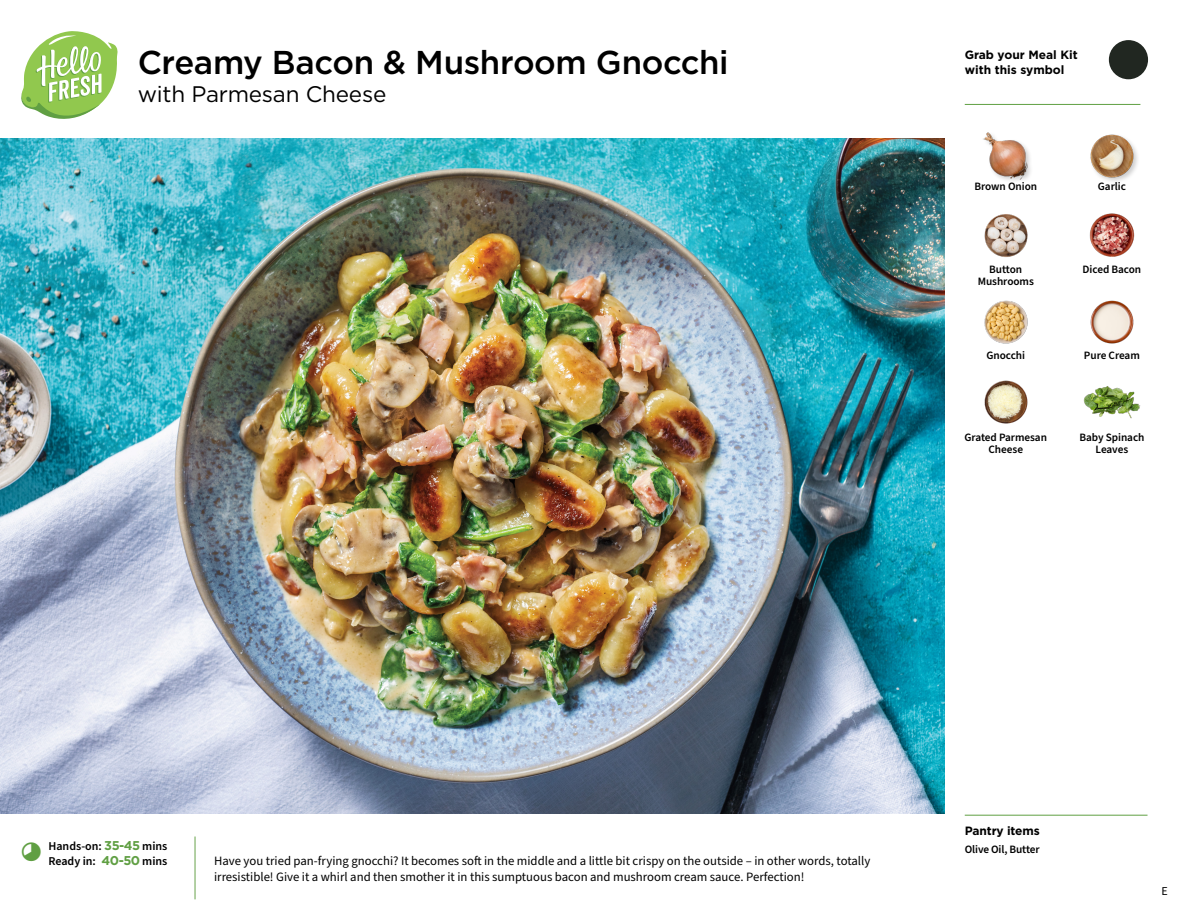
<style>
.page{position:relative;width:1188px;height:918px;background:#fff}
.page>*{position:absolute;margin:0;border:0;box-sizing:border-box;transform-origin:0 0}
.t1{font:500 33px "Gotham";letter-spacing:-.015em;color:#000}
.t2{font:22.5px "Gotham";letter-spacing:-.01em;color:#000}
.t3{font:12.75px/16.5px "Source Sans Pro";color:#000}
.t4{font:700 12px/15px "Gotham";color:#000}
.t5{font:600 12px/15px "Source Sans Pro";color:#000}
.t6{font:12px "Source Sans Pro";color:#000}
.t7{font:600 11.25px/12px "Source Sans Pro";letter-spacing:-.005em;color:#000;text-align:center}
.s1{font-family:"Gotham";font-weight:700;font-size:12.75px;color:#609f43}
</style>
<div class="page">
<svg style="left:21px;top:31px;width:97px;height:88px"></svg>
<img style="left:0;top:139px;width:945px;height:675px">
<img style="left:1090px;top:300px;width:44px;height:44px">
<img style="left:1083px;top:386px;width:58px;height:33px">
<img style="left:984px;top:380px;width:44px;height:44px">
<img style="left:984px;top:300px;width:44px;height:44px">
<img style="left:984px;top:214px;width:44px;height:43px">
<img style="left:1089px;top:213px;width:46px;height:44px">
<img style="left:983px;top:132px;width:48px;height:49px">
<img style="left:1090px;top:134px;width:48px;height:48px">
<hr style="left:965px;top:104px;width:175px;height:1px;background:#609f43">
<hr style="left:965px;top:815px;width:183px;height:1px;background:#609f43">
<svg style="left:1108px;top:40px;width:41px;height:40px"></svg>
<h1 class="t1" style="left:138px;top:41px;width:592px">Creamy Bacon &amp; Mushroom Gnocchi</h1>
<h2 class="t2" style="left:138px;top:80px;width:250px">with Parmesan Cheese</h2>
<p class="t4" style="left:965px;top:47px;width:115px">Grab your Meal Kit with this symbol</p>
<p class="t7" style="left:974px;top:181px;width:64px">Brown Onion</p>
<p class="t7" style="left:1098px;top:181px;width:30px">Garlic</p>
<p class="t7" style="left:978px;top:264px;width:58px">Button<br>Mushrooms</p>
<p class="t7" style="left:1083px;top:264px;width:60px">Diced Bacon</p>
<p class="t7" style="left:986px;top:350px;width:40px">Gnocchi</p>
<p class="t7" style="left:1084px;top:350px;width:57px">Pure Cream</p>
<p class="t7" style="left:965px;top:431px;width:84px">Grated Parmesan<br>Cheese</p>
<p class="t7" style="left:1079px;top:431px;width:67px">Baby Spinach<br>Leaves</p>
<p class="t5" style="left:48px;top:839px;width:120px">Hands-on: <span class="s1">35-45</span> mins<br>Ready in: <span class="s1">40-50</span> mins</p>
<p class="t3" style="left:214px;top:852px;width:658px">Have you tried pan-frying gnocchi? It becomes soft in the middle and a little bit crispy on the outside – in other words, totally irresistible! Give it a whirl and then smother it in this sumptuous bacon and mushroom cream sauce. Perfection!</p>
<p class="t4" style="left:965px;top:823px;width:77px">Pantry items</p>
<p class="t7" style="left:965px;top:843px;width:76px">Olive Oil, Butter</p>
<p class="t6" style="left:1161px;top:883px;width:8px">E</p>
</div>
